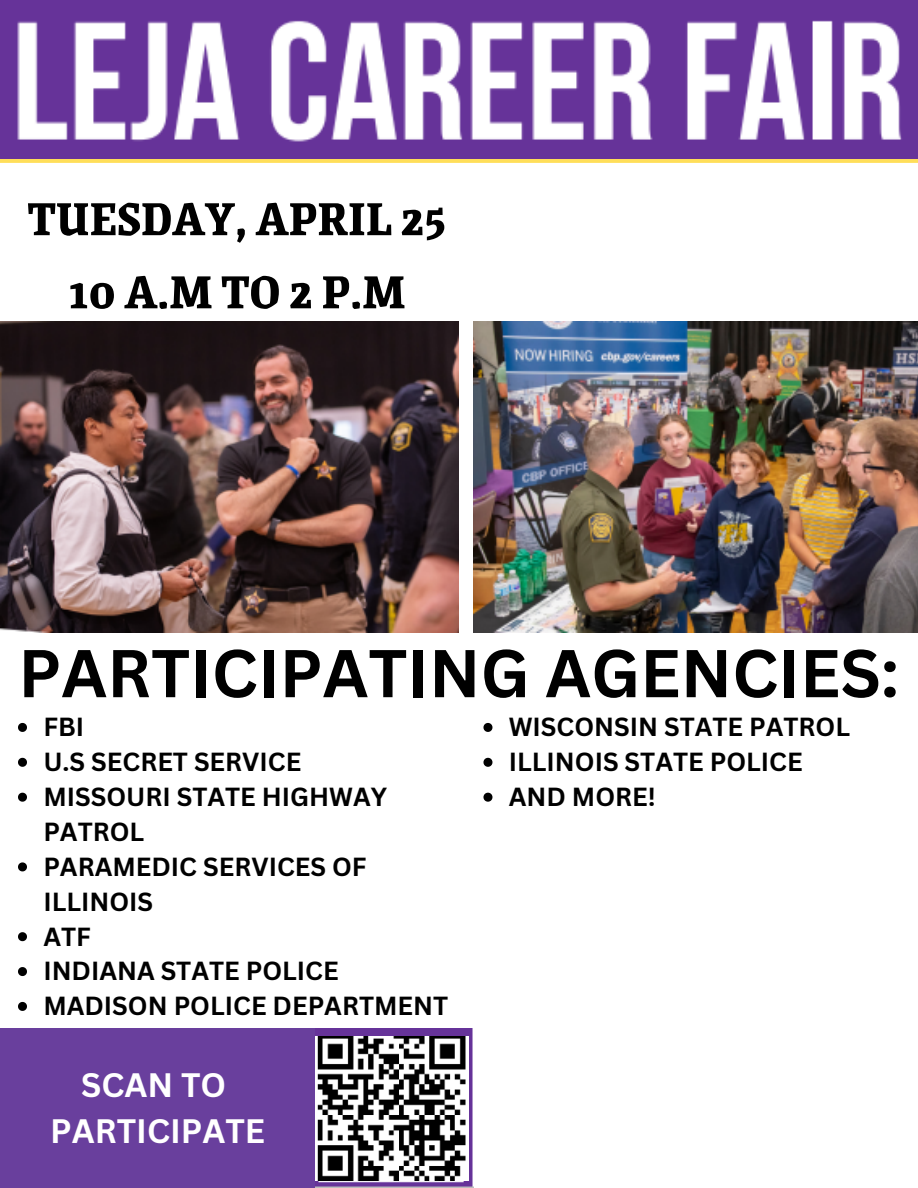
<style>
.page{position:relative;width:918px;height:1188px;background:#fff}
.page>*{position:absolute;margin:0;border:0;box-sizing:border-box;transform-origin:0 0}
.t1{font:700 66px "Canva Sans";color:#000}
.t2{font:700 52.5px/73.2px "Grenze";color:#000;text-align:center}
.t3{font:700 33px/46.2px "Canva Sans";color:#fff;text-align:center}
.t4{font:700 25.5px/34.8px "Canva Sans";color:#000}
</style>
<div class="page">
<div style="left:0;top:158px;width:918px;height:5px;background:#ffde59"></div>
<img style="left:0;top:0;width:918px;height:159px">
<img style="left:0;top:321px;width:459px;height:312px">
<img style="left:474px;top:321px;width:444px;height:312px">
<img style="left:0;top:1028px;width:474px;height:160px">
<div style="left:0;top:1028px;width:314px;height:159px;background:#693f9d"></div>
<img style="left:315px;top:1036px;width:153px;height:144px">
<svg style="left:18px;top:723px;width:9px;height:9px"></svg>
<svg style="left:18px;top:758px;width:9px;height:9px"></svg>
<svg style="left:18px;top:793px;width:9px;height:9px"></svg>
<svg style="left:18px;top:862px;width:9px;height:9px"></svg>
<svg style="left:18px;top:932px;width:9px;height:9px"></svg>
<svg style="left:18px;top:967px;width:9px;height:9px"></svg>
<svg style="left:18px;top:1002px;width:9px;height:9px"></svg>
<svg style="left:483px;top:723px;width:9px;height:9px"></svg>
<svg style="left:483px;top:758px;width:9px;height:9px"></svg>
<svg style="left:483px;top:793px;width:9px;height:9px"></svg>
<h2 class="t2" style="left:28px;top:180px;width:420px">TUESDAY, APRIL 25<br>10 A.M TO 2 P.M</h2>
<h1 class="t1" style="left:18px;top:627px;width:882px">PARTICIPATING AGENCIES:</h1>
<p class="t4" style="left:43px;top:709px;width:406px">FBI<br>U.S SECRET SERVICE<br>MISSOURI STATE HIGHWAY<br>PATROL<br>PARAMEDIC SERVICES OF<br>ILLINOIS<br>ATF<br>INDIANA STATE POLICE<br>MADISON POLICE DEPARTMENT</p>
<p class="t4" style="left:509px;top:709px;width:343px">WISCONSIN STATE PATROL<br>ILLINOIS STATE POLICE<br>AND MORE!</p>
<p class="t3" style="left:50px;top:1061px;width:216px">SCAN TO<br>PARTICIPATE</p>
</div>
